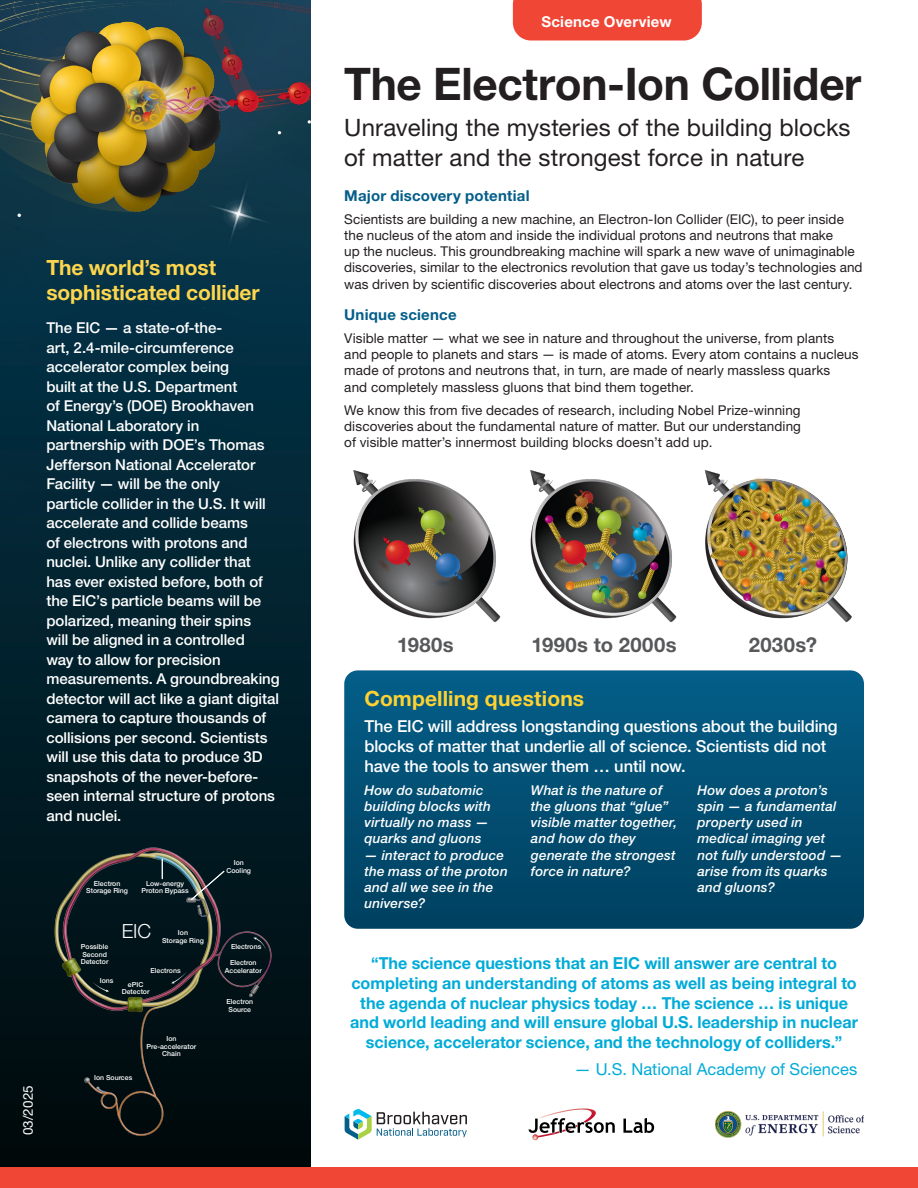
<style>
.page{position:relative;width:918px;height:1188px;background:#fff}
.page>*{position:absolute;margin:0;border:0;box-sizing:border-box;transform-origin:0 0}
.t1{font:700 45px "Helvetica Neue LT Std";letter-spacing:-.01em;color:#231f20}
.t2{font:24px/30px "Helvetica Neue LT Std";letter-spacing:.005em;color:#231f20}
.t3{font:700 21px/25.2px "Helvetica Neue LT Std";letter-spacing:-.005em;color:#fed64d}
.t4{font:700 21px "Helvetica Neue LT Std";letter-spacing:.005em;color:#ffd231}
.t5{font:700 20.25px "Helvetica Neue LT Std";letter-spacing:.02em;color:#57585a}
.t6{font:300 19.5px "Helvetica Neue LT Std";color:#fff}
.t7{font:700 16.5px/19.8px "Helvetica Neue LT Std";color:#00abd8;text-align:center}
.t8{font:500 16.5px/19.8px "Helvetica Neue LT Std";letter-spacing:-.01em;color:#fff}
.t9{font:16.5px "Helvetica Neue LT Std";color:#00abd8}
.t10{font:500 15px/19.5px "Helvetica Neue LT Std";letter-spacing:-.005em;color:#fff}
.t11{font:700 15px "Helvetica Neue LT Std";letter-spacing:.015em;color:#045e89}
.t12{font:700 15px "Helvetica Neue LT Std";letter-spacing:.015em;color:#fff}
.t13{font:13.5px/16.2px "Helvetica Neue LT Std";letter-spacing:.005em;color:#231f20}
.t14{font:italic 500 13.5px/16.2px "Helvetica Neue LT Std";letter-spacing:.015em;color:#fff}
.t15{font:13.5px "Helvetica Neue LT Std";letter-spacing:.005em;color:#fff}
.t16{font:500 6.9px/7.5px "Helvetica Neue LT Std";color:#fff;text-align:center}
</style>
<div class="page">
<svg style="left:344px;top:670px;width:520px;height:259px;background:#034f74"></svg>
<img style="left:0;top:0;width:310px;height:1168px">
<img style="left:0;top:2px;width:310px;height:233px">
<div style="left:0;top:1168px;width:918px;height:20px;background:#ef4635"></div>
<svg style="left:529px;top:1108px;width:86px;height:32px"></svg>
<svg style="left:623px;top:1118px;width:31px;height:15px"></svg>
<svg style="left:345px;top:1109px;width:122px;height:31px"></svg>
<img style="left:353px;top:470px;width:148px;height:153px">
<img style="left:530px;top:470px;width:147px;height:153px">
<img style="left:17px;top:840px;width:269px;height:300px">
<svg style="left:253px;top:938px;width:13px;height:12px"></svg>
<svg style="left:171px;top:971px;width:16px;height:12px"></svg>
<svg style="left:92px;top:982px;width:17px;height:10px"></svg>
<svg style="left:191px;top:870px;width:34px;height:31px"></svg>
<svg style="left:162px;top:859px;width:1px;height:20px"></svg>
<div style="left:513px;top:0;width:189px;height:40px;background:#ef4635"></div>
<img style="left:705px;top:471px;width:147px;height:152px">
<img style="left:715px;top:1111px;width:149px;height:27px">
<h3 class="t3" style="left:46px;top:254px;width:215px">The world’s most sophisticated collider</h3>
<p class="t10" style="left:46px;top:318px;width:235px">The EIC — a state-of-the-<br>art, 2.4-mile-circumference accelerator complex being<br>built at the U.S. Department<br>of Energy’s (DOE) Brookhaven<br>National Laboratory in partnership with DOE’s Thomas<br>Jefferson National Accelerator<br>Facility — will be the only<br>particle collider in the U.S. It will accelerate and collide beams<br>of electrons with protons and nuclei. Unlike any collider that<br>has ever existed before, both of the EIC’s particle beams will be polarized, meaning their spins<br>will be aligned in a controlled<br>way to allow for precision measurements. A groundbreaking detector will act like a giant digital camera to capture thousands of collisions per second. Scientists will use this data to produce 3D snapshots of the never-before&shy;seen internal structure of protons and nuclei.</p>
<p class="t15" style="left:20px;top:1135px;width:51px;rotate:-90deg">03/2025</p>
<p class="t16" style="left:86px;top:879px;width:43px">Electron<br>Storage Ring</p>
<p class="t16" style="left:142px;top:879px;width:49px">Low-energy<br>Proton Bypass</p>
<p class="t16" style="left:81px;top:943px;width:29px;text-align:left">Possible<br>Second<br>Detector</p>
<p class="t16" style="left:100px;top:977px;width:15px">Ions</p>
<h3 class="t6" style="left:122px;top:919px;width:31px">EIC</h3>
<p class="t16" style="left:162px;top:929px;width:43px">Ion<br>Storage Ring</p>
<p class="t16" style="left:151px;top:967px;width:32px">Electrons</p>
<p class="t16" style="left:122px;top:980px;width:29px">ePIC<br>Detector</p>
<p class="t16" style="left:147px;top:1035px;width:51px">Ion<br>Pre-accelerator<br>Chain</p>
<p class="t16" style="left:94px;top:1074px;width:40px">Ion Sources</p>
<p class="t16" style="left:226px;top:859px;width:26px">Ion<br>Cooling</p>
<p class="t16" style="left:231px;top:943px;width:32px">Electrons</p>
<p class="t16" style="left:225px;top:959px;width:38px">Electron<br>Accelerator</p>
<p class="t16" style="left:227px;top:998px;width:28px;text-align:left">Electron<br>Source</p>
<p class="t12" style="left:541px;top:12px;width:132px">Science Overview</p>
<h1 class="t1" style="left:344px;top:56px;width:519px">The Electron-Ion Collider</h1>
<h2 class="t2" style="left:344px;top:113px;width:508px">Unraveling the mysteries of the building blocks of matter and the strongest force in nature</h2>
<p class="t11" style="left:344px;top:186px;width:187px">Major discovery potential</p>
<p class="t13" style="left:344px;top:211px;width:520px">Scientists are building a new machine, an Electron-Ion Collider (EIC), to peer inside the nucleus of the atom and inside the individual protons and neutrons that make<br>up the nucleus. This groundbreaking machine will spark a new wave of unimaginable discoveries, similar to the electronics revolution that gave us today’s technologies and was driven by scientific discoveries about electrons and atoms over the last century.</p>
<p class="t11" style="left:344px;top:306px;width:114px">Unique science</p>
<p class="t13" style="left:344px;top:330px;width:516px">Visible matter — what we see in nature and throughout the universe, from plants and people to planets and stars — is made of atoms. Every atom contains a nucleus made of protons and neutrons that, in turn, are made of nearly massless quarks<br>and completely massless gluons that bind them together.</p>
<p class="t13" style="left:344px;top:402px;width:458px;text-align:justify">We know this from five decades of research, including Nobel Prize-winning discoveries about the fundamental nature of matter. But our understanding of visible matter’s innermost building blocks doesn’t add up.</p>
<h3 class="t5" style="left:397px;top:632px;width:58px">1980s</h3>
<h3 class="t5" style="left:532px;top:632px;width:147px">1990s to 2000s</h3>
<h3 class="t5" style="left:749px;top:632px;width:70px">2030s?</h3>
<h3 class="t4" style="left:364px;top:685px;width:221px">Compelling questions</h3>
<p class="t8" style="left:364px;top:716px;width:475px">The EIC will address longstanding questions about the building blocks of matter that underlie all of science. Scientists did not have the tools to answer them … until now.</p>
<p class="t14" style="left:364px;top:782px;width:128px">How do subatomic building blocks with virtually no mass — quarks and gluons</p>
<p class="t14" style="left:364px;top:847px;width:145px">— interact to produce the mass of the proton and all we see in the universe?</p>
<p class="t14" style="left:531px;top:782px;width:148px">What is the nature of the gluons that “glue” visible matter together, and how do they generate the strongest force in nature?</p>
<p class="t14" style="left:697px;top:782px;width:147px">How does a proton’s spin — a fundamental property used in medical imaging yet not fully understood — arise from its quarks and gluons?</p>
<p class="t7" style="left:350px;top:953px;width:509px">“The science questions that an EIC will answer are central to completing an understanding of atoms as well as being integral to the agenda of nuclear physics today … The science … is unique and world leading and will ensure global U.S. leadership in nuclear science, accelerator science, and the technology of colliders.”</p>
<p class="t9" style="left:575px;top:1059px;width:284px">— U.S. National Academy of Sciences</p>
</div>
